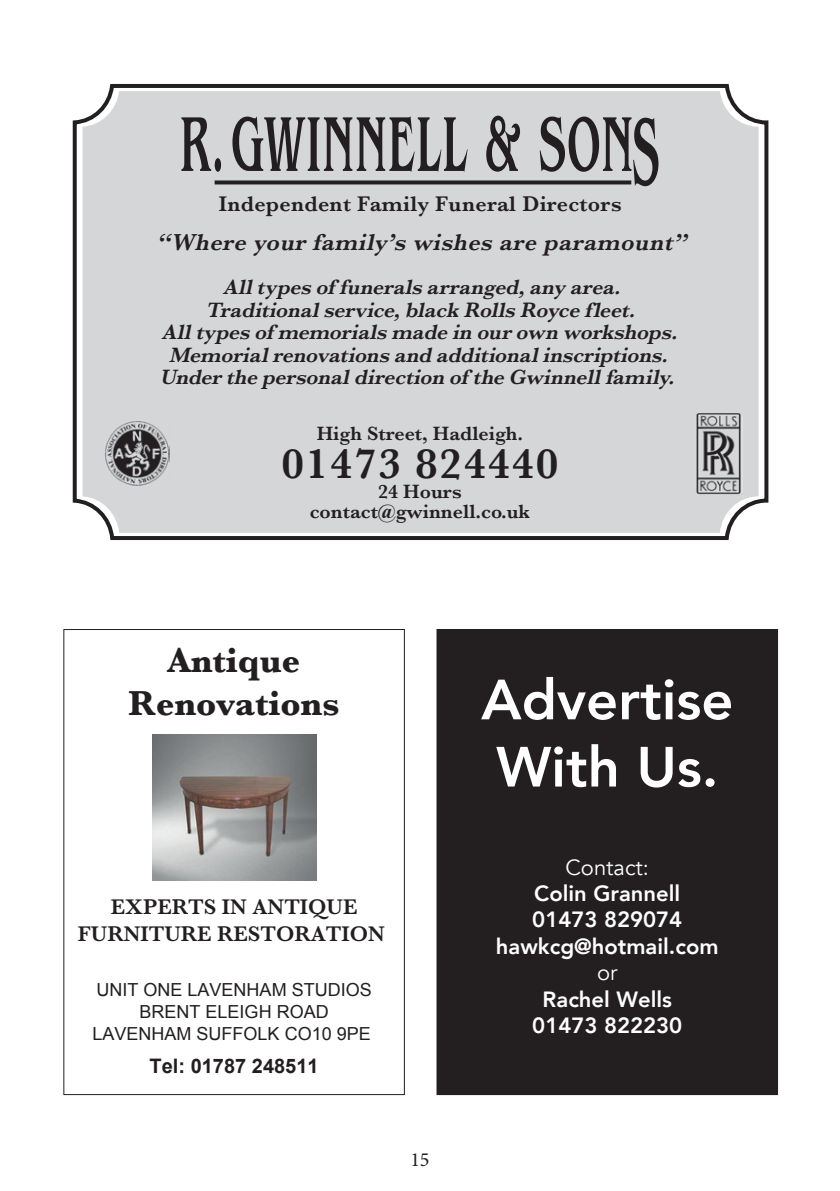
<style>
.page{position:relative;width:840px;height:1191px;background:#fff}
.page>*{position:absolute;margin:0;border:0;box-sizing:border-box;transform-origin:0 0}
.t1{font:500 condensed 81.6px "Benguiat Pro ITC";color:#231f20;scale:.67 1}
.t2{font:800 56px/67.2px "Avenir";color:#fff}
.t3{font:600 44px "Baskerville";letter-spacing:.045em;color:#231f20}
.t4{font:700 36px/43.2px "Baskerville";color:#231f20;text-align:center}
.t5{font:italic 600 24px "Baskerville";color:#231f20}
.t6{font:600 22px/26.4px "Baskerville";color:#231f20;text-align:center}
.t7{font:800 22px/26.4px "Avenir";color:#fff;text-align:center}
.t8{font:22px "Avenir";color:#fff}
.t9{font:italic 600 21.6px/22.4px "Baskerville";color:#231f20;text-align:center}
.t10{font:600 20px/20px "Baskerville";color:#231f20;text-align:center}
.t11{font:700 20px "Arial";color:#231f20}
.t12{font:20px "Minion Pro";color:#231f20}
.t13{font:18px/21.6px "Arial";color:#231f20;text-align:center}
.s1{font-size:101.2px}
</style>
<div class="page">
<div style="left:82px;top:91px;width:676px;height:442px;background:#d5d6d8;border-radius:37px"></div>
<img style="left:105px;top:421px;width:64px;height:64px">
<img style="left:696px;top:413px;width:45px;height:81px">
<svg style="left:214px;top:180px;width:417px;height:4px;background:#373435"></svg>
<div style="left:73px;top:84px;width:695px;height:456px;border:4px solid #231f20;border-radius:38px"></div>
<svg style="left:63px;top:629px;width:342px;height:467px"></svg>
<img style="left:152px;top:734px;width:164px;height:146px">
<div style="left:63px;top:629px;width:341px;height:466px;border:1px solid #231f20"></div>
<div style="left:437px;top:629px;width:340px;height:465px;background:#231f20"></div>
<div style="left:436px;top:629px;width:341px;height:466px;border:1px solid #231f20"></div>
<h1 class="t1" style="left:179px;top:99px;width:718px">R.GWINNELL &amp; SON<span class="s1">S</span></h1>
<p class="t6" style="left:219px;top:191px;width:404px">Independent Family Funeral Directors</p>
<p class="t5" style="left:156px;top:225px;width:538px">“Where yourfamily’s wishes are paramount”</p>
<p class="t9" style="left:160px;top:276px;width:524px">Alltypesof funeralsarranged,anyarea.<br>Traditionalservice,blackRollsRoycefleet.<br>Alltypesof memorialsmadein ourown workshops.<br>Memorialrenovationsand additionalinscriptions.<br>Underthepersonaldirection of theGwinnellfamily.</p>
<p class="t10" style="left:316px;top:423px;width:208px">High Street, Hadleigh.</p>
<h3 class="t3" style="left:282px;top:432px;width:277px">01473 824440</h3>
<p class="t10" style="left:309px;top:481px;width:222px">24 Hours contact@gwinnell.co.uk</p>
<h3 class="t4" style="left:129px;top:639px;width:212px">Antique<br>Renovations</h3>
<p class="t6" style="left:78px;top:894px;width:308px">EXPERTS IN ANTIQUE<br>FURNITURE RESTORATION</p>
<p class="t13" style="left:92px;top:979px;width:281px">UNIT ONE LAVENHAM STUDIOS<br>BRENT ELEIGH ROAD<br>LAVENHAM SUFFOLK CO10 9PE</p>
<p class="t11" style="left:149px;top:1052px;width:170px">Tel: 01787 248511</p>
<p class="t12" style="left:410px;top:1146px;width:21px">15</p>
<h2 class="t2" style="left:481px;top:666px;width:254px">Advertise<br>With Us.</h2>
<p class="t8" style="left:565px;top:854px;width:85px">Contact:</p>
<p class="t7" style="left:495px;top:880px;width:224px">Colin Grannell<br>01473 829074 hawkcg@hotmail.com</p>
<p class="t8" style="left:596px;top:959px;width:22px">or</p>
<p class="t7" style="left:532px;top:985px;width:151px">Rachel Wells<br>01473 822230</p>
</div>
